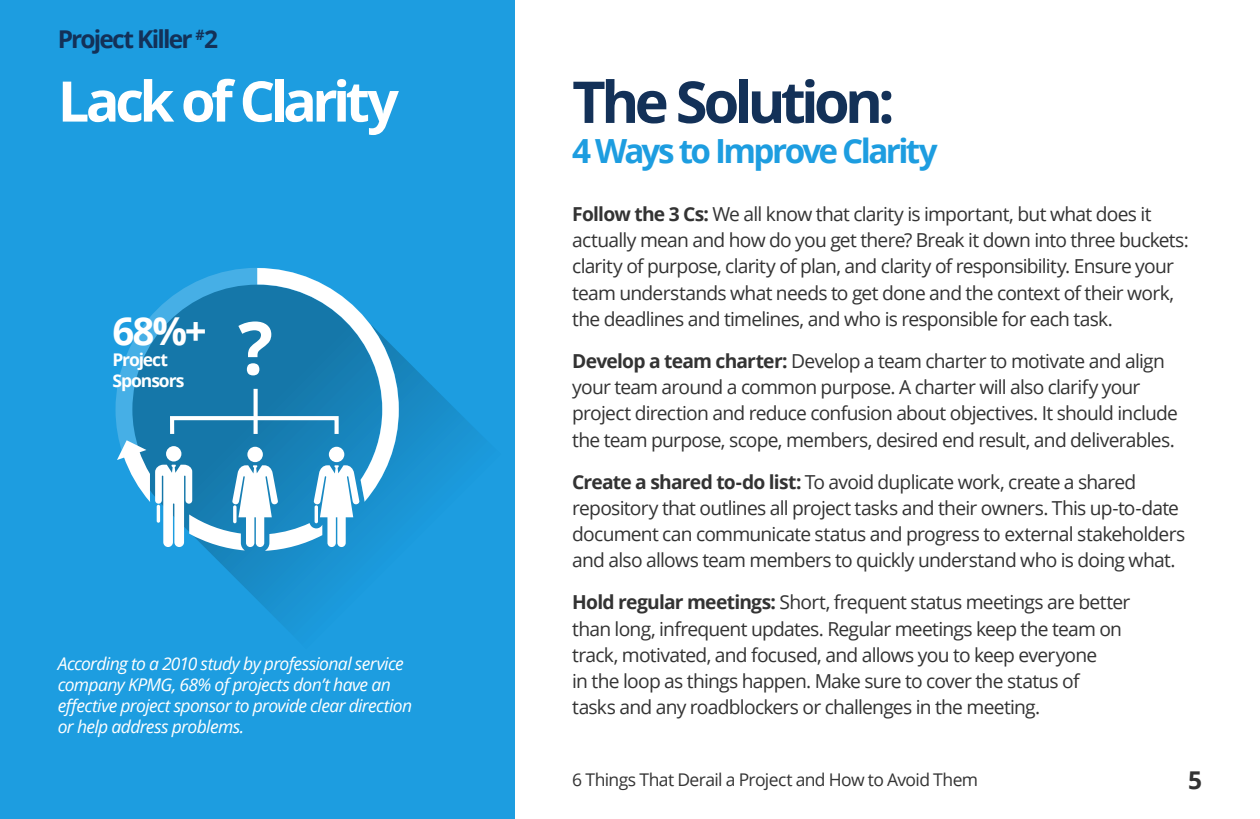
<style>
.page{position:relative;width:1260px;height:819px;background:#fff}
.page>*{position:absolute;margin:0;border:0;box-sizing:border-box;transform-origin:0 0}
.t1{font:700 73.15px "Open Sans";color:#fff}
.Large_Header{font:700 57.75px "Open Sans";letter-spacing:-.08em;color:#133158}
.t2{font:700 56px "Open Sans";letter-spacing:-.08em;color:#fff}
.t3{font:700 38.5px "Open Sans";color:#fff}
.Large_Header-2{font:700 33.25px "Open Sans";letter-spacing:-.08em;color:#1d9de0}
.t4{font:700 24.5px "Open Sans";letter-spacing:-.075em;color:#133158}
.t5{font:700 24.5px "Open Sans";color:#333}
.Large_Header-3{font:19.25px/26.2px "Open Sans";letter-spacing:-.04em;color:#333}
.Quote_Text{font:italic 17.5px "Open Sans";letter-spacing:-.035em;color:#fff}
.t6{font:17.5px "Open Sans";letter-spacing:-.035em;color:#333}
.t7{font:700 17.5px "Open Sans";letter-spacing:-.06em;color:#fff}
.s1{font-weight:700}
</style>
<div class="page">
<div style="left:0;top:0;width:514px;height:819px;background:#1d9de0"></div>
<svg style="left:209px;top:383px;width:270px;height:244px"></svg>
<svg style="left:117px;top:268px;width:282px;height:283px"></svg>
<p class="t4" style="left:58px;top:22px;width:162px">Project Killer <sup>#</sup>2</p>
<p class="t2" style="left:58px;top:62px;width:343px">Lack of Clarity</p>
<p class="t3" style="left:113px;top:304px;width:96px">68%+</p>
<p class="t7" style="left:113px;top:347px;width:57px">Project</p>
<p class="t7" style="left:113px;top:368px;width:73px">Sponsors</p>
<p class="t1" style="left:238px;top:296px;width:36px">?</p>
<p class="Quote_Text" style="left:58px;top:651px;width:347px">According to a 2010 study by professional service</p>
<p class="Quote_Text" style="left:58px;top:672px;width:335px">company KPMG, 68% of projects don’t have an</p>
<p class="Quote_Text" style="left:58px;top:693px;width:356px">effective project sponsor to provide clear direction</p>
<p class="Quote_Text" style="left:58px;top:714px;width:188px">or help address problems.</p>
<p class="Large_Header" style="left:572px;top:61px;width:324px">The Solution:</p>
<p class="Large_Header-2" style="left:572px;top:128px;width:367px">4 Ways to Improve Clarity</p>
<p class="Large_Header-3" style="left:572px;top:200px;width:618px"><span class="s1">Follow the 3 Cs:</span> We all know that clarity is important, but what does it actually mean and how do you get there? Break it down into three buckets: clarity of purpose, clarity of plan, and clarity of responsibility. Ensure your team understands what needs to get done and the context of their work, the deadlines and timelines, and who is responsible for each task.</p>
<p class="Large_Header-3" style="left:572px;top:347px;width:607px"><span class="s1">Develop a team charter:</span> Develop a team charter to motivate and align your team around a common purpose. A charter will also clarify your project direction and reduce confusion about objectives. It should include the team purpose, scope, members, desired end result, and deliverables.</p>
<p class="Large_Header-3" style="left:572px;top:468px;width:615px"><span class="s1">Create a shared to-do list:</span> To avoid duplicate work, create a shared repository that outlines all project tasks and their owners. This up-to-date document can communicate status and progress to external stakeholders and also allows team members to quickly understand who is doing what.</p>
<p class="Large_Header-3" style="left:572px;top:589px;width:560px"><span class="s1">Hold regular meetings:</span> Short, frequent status meetings are better than long, infrequent updates. Regular meetings keep the team on track, motivated, and focused, and allows you to keep everyone<br>in the loop as things happen. Make sure to cover the status of<br>tasks and any roadblockers or challenges in the meeting.</p>
<p class="t6" style="left:572px;top:768px;width:408px">6 Things That Derail a Project and How to Avoid Them</p>
<p class="t5" style="left:1188px;top:763px;width:15px">5</p>
</div>
